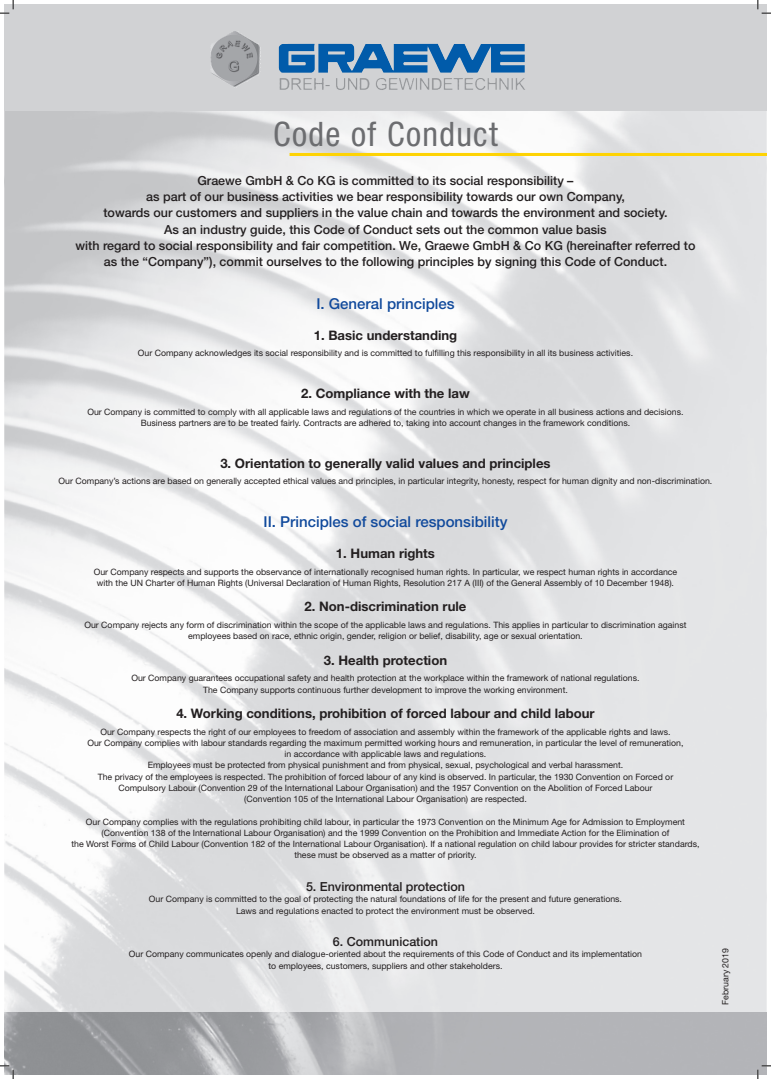
<style>
.page{position:relative;width:771px;height:1079px;background:#fff}
.page>*{position:absolute;margin:0;border:0;box-sizing:border-box;transform-origin:0 0}
.t1{font:condensed 33.75px "Helvetica Neue";letter-spacing:.04em;color:#6c6d70}
.t2{font:16.56px "Arial";letter-spacing:-.005em;color:#939598}
.t3{font:500 15px "Helvetica Neue LT Pro";color:#114a9c}
.t4{font:700 13.12px "Helvetica Neue LT Pro";color:#231f20}
.t5{font:500 12.5px/16.2px "Helvetica Neue LT Pro";color:#231f20;text-align:center}
.t6{font:8.75px/11.2px "Helvetica Neue LT Pro";color:#231f20;text-align:center}
</style>
<div class="page">
<img style="left:92px;top:111px;width:292px;height:901px">
<img style="left:4px;top:111px;width:201px;height:289px">
<div style="left:4px;top:111px;width:23px;height:77px;background:#c3c4c6"></div>
<div style="left:654px;top:161px;width:112px;height:851px;background:#e2e3e5"></div>
<div style="left:676px;top:344px;width:90px;height:668px;background:#e4e5e7"></div>
<img style="left:4px;top:380px;width:153px;height:196px">
<div style="left:699px;top:526px;width:67px;height:486px;background:#e4e5e7"></div>
<img style="left:4px;top:559px;width:131px;height:194px">
<div style="left:721px;top:708px;width:45px;height:304px;background:#e4e5e7"></div>
<img style="left:4px;top:739px;width:110px;height:190px">
<div style="left:743px;top:890px;width:23px;height:122px;background:#e4e5e7"></div>
<img style="left:4px;top:918px;width:88px;height:94px">
<div style="left:4px;top:4px;width:762px;height:107px;background:#d1d2d4"></div>
<img style="left:210px;top:31px;width:50px;height:57px">
<img style="left:4px;top:1012px;width:762px;height:62px">
<svg style="left:290px;top:153px;width:476px;height:3px"></svg>
<svg style="left:0;top:0;width:14px;height:14px"></svg>
<svg style="left:0;top:1065px;width:14px;height:14px"></svg>
<svg style="left:757px;top:0;width:13px;height:14px"></svg>
<svg style="left:757px;top:1065px;width:13px;height:14px"></svg>
<h2 class="t2" style="left:278px;top:73px;width:249px">DREH- UND GEWINDETECHNIK</h2>
<h1 class="t1" style="left:273px;top:115px;width:226px">Code of Conduct</h1>
<p class="t5" style="left:75px;top:172px;width:621px">Graewe GmbH &amp; Co KG is committed to its social responsibility –<br>as part of our business activities we bear responsibility towards our own Company,<br>towards our customers and suppliers in the value chain and towards the environment and society.<br>As an industry guide, this Code of Conduct sets out the common value basis<br>with regard to social responsibility and fair competition. We, Graewe GmbH &amp; Co KG (hereinafter referred to as the “Company”), commit ourselves to the following principles by signing this Code of Conduct.</p>
<h3 class="t3" style="left:316px;top:294px;width:140px">I. General principles</h3>
<h3 class="t4" style="left:313px;top:327px;width:145px">1. Basic understanding</h3>
<p class="t6" style="left:138px;top:347px;width:496px">Our Company acknowledges its social responsibility and is committed to fulfilling this responsibility in all its business activities.</p>
<h3 class="t4" style="left:301px;top:385px;width:170px">2. Compliance with the law</h3>
<p class="t6" style="left:87px;top:406px;width:597px">Our Company is committed to comply with all applicable laws and regulations of the countries in which we operate in all business actions and decisions.<br>Business partners are to be treated fairly. Contracts are adhered to, taking into account changes in the framework conditions.</p>
<h3 class="t4" style="left:220px;top:455px;width:332px">3. Orientation to generally valid values and principles</h3>
<p class="t6" style="left:59px;top:475px;width:655px">Our Company’s actions are based on generally accepted ethical values and principles, in particular integrity, honesty, respect for human dignity and non-discrimination.</p>
<h3 class="t3" style="left:263px;top:513px;width:245px">II. Principles of social responsibility</h3>
<h3 class="t4" style="left:336px;top:545px;width:100px">1. Human rights</h3>
<p class="t6" style="left:94px;top:565px;width:585px">Our Company respects and supports the observance of internationally recognised human rights. In particular, we respect human rights in accordance with the UN Charter of Human Rights (Universal Declaration of Human Rights, Resolution 217 A (III) of the General Assembly of 10 December 1948).</p>
<h3 class="t4" style="left:304px;top:598px;width:163px">2. Non-discrimination rule</h3>
<p class="t6" style="left:84px;top:619px;width:603px">Our Company rejects any form of discrimination within the scope of the applicable laws and regulations. This applies in particular to discrimination against employees based on race, ethnic origin, gender, religion or belief, disability, age or sexual orientation.</p>
<h3 class="t4" style="left:324px;top:652px;width:125px">3. Health protection</h3>
<p class="t6" style="left:131px;top:672px;width:509px">Our Company guarantees occupational safety and health protection at the workplace within the framework of national regulations.<br>The Company supports continuous further development to improve the working environment.</p>
<h3 class="t4" style="left:176px;top:705px;width:419px">4. Working conditions, prohibition of forced labour and child labour</h3>
<p class="t6" style="left:87px;top:725px;width:597px">Our Company respects the right of our employees to freedom of association and assembly within the framework of the applicable rights and laws.<br>Our Company complies with labour standards regarding the maximum permitted working hours and remuneration, in particular the level of remuneration, in accordance with applicable laws and regulations.<br>Employees must be protected from physical punishment and from physical, sexual, psychological and verbal harassment.<br>The privacy of the employees is respected. The prohibition of forced labour of any kind is observed. In particular, the 1930 Convention on Forced or Compulsory Labour (Convention 29 of the International Labour Organisation) and the 1957 Convention on the Abolition of Forced Labour<br>(Convention 105 of the International Labour Organisation) are respected.</p>
<p class="t6" style="left:71px;top:815px;width:629px">Our Company complies with the regulations prohibiting child labour, in particular the 1973 Convention on the Minimum Age for Admission to Employment (Convention 138 of the International Labour Organisation) and the 1999 Convention on the Prohibition and Immediate Action for the Elimination of<br>the Worst Forms of Child Labour (Convention 182 of the International Labour Organisation). If a national regulation on child labour provides for stricter standards, these must be observed as a matter of priority.</p>
<h3 class="t5" style="left:306px;top:878px;width:160px">5. Environmental protection</h3>
<p class="t6" style="left:149px;top:893px;width:474px">Our Company is committed to the goal of protecting the natural foundations of life for the present and future generations.<br>Laws and regulations enacted to protect the environment must be observed.</p>
<h3 class="t5" style="left:333px;top:933px;width:107px">6. Communication</h3>
<p class="t6" style="left:129px;top:948px;width:514px">Our Company communicates openly and dialogue-oriented about the requirements of this Code of Conduct and its implementation to employees, customers, suppliers and other stakeholders.</p>
<p class="t6" style="left:719px;top:1004px;width:58px;rotate:-90deg">February 2019</p>
</div>
